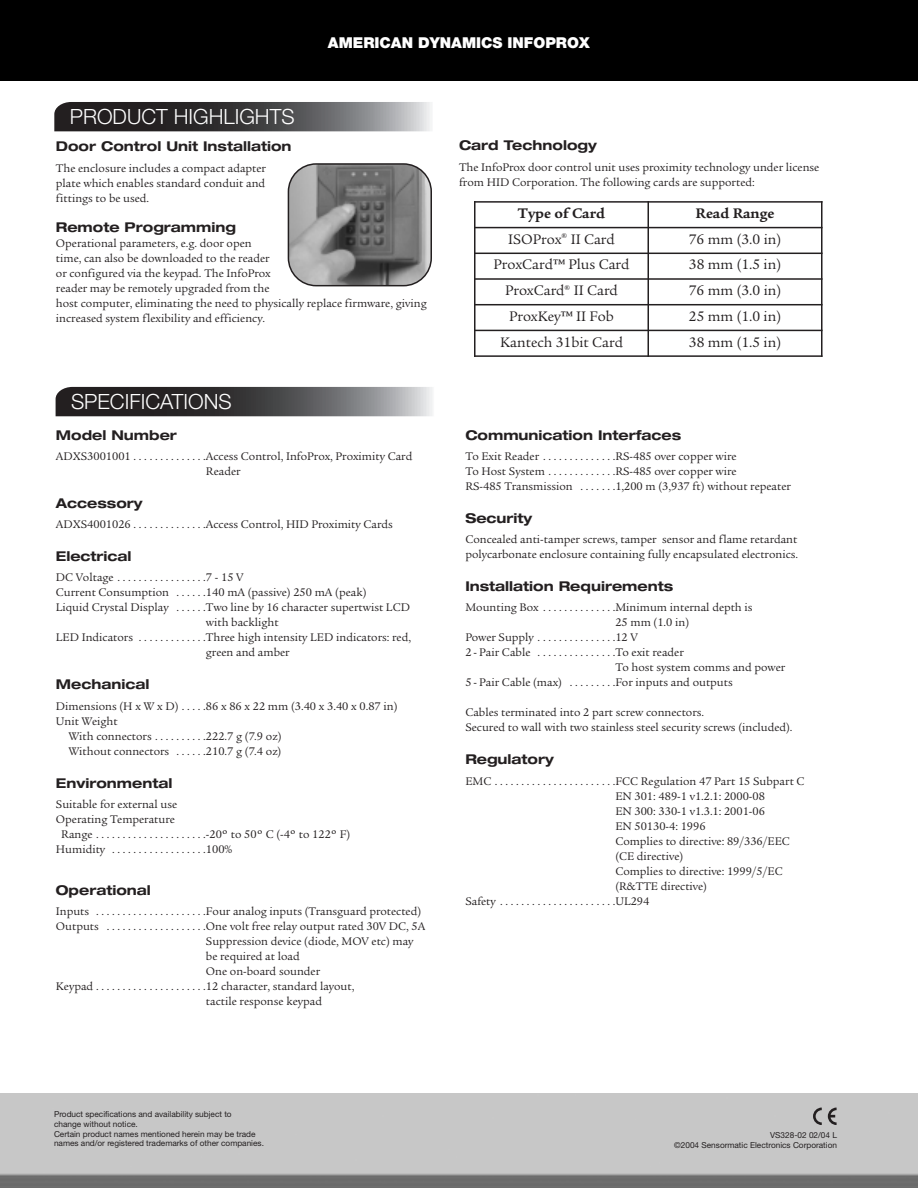
<style>
.page{position:relative;width:918px;height:1188px;background:#fff}
.page>*{position:absolute;margin:0;border:0;box-sizing:border-box;transform-origin:0 0}
.t1{font:300 21px "Helvetica Neue";color:#fff}
.t2{font:15px "Legacy Serif";color:#231f20}
.t3{font:900 15px "Helvetica Neue";color:#fff}
.t4{font:700 15px "Legacy Serif";color:#231f20}
.t5{font:700 expanded 13.5px "Helvetica Neue";color:#231f20}
.t6{font:12px/15px "Legacy Serif";color:#231f20}
.t7{font:8.25px/9.8px "Helvetica Neue";color:#231f20}
</style>
<div class="page">
<svg style="left:56px;top:387px;width:377px;height:29px;background:#525153"></svg>
<div style="left:0;top:0;width:918px;height:81px;background:#000"></div>
<svg style="left:813px;top:1108px;width:9px;height:17px"></svg>
<svg style="left:828px;top:1108px;width:9px;height:17px"></svg>
<svg style="left:54px;top:102px;width:378px;height:29px;background:#525153"></svg>
<hr style="left:474px;top:201px;width:2px;height:156px;background:#231f20">
<hr style="left:648px;top:201px;width:1px;height:156px;background:#231f20">
<hr style="left:821px;top:201px;width:2px;height:156px;background:#231f20">
<hr style="left:474px;top:201px;width:349px;height:2px;background:#231f20">
<hr style="left:474px;top:227px;width:349px;height:1px;background:#231f20">
<hr style="left:474px;top:253px;width:349px;height:1px;background:#231f20">
<hr style="left:474px;top:278px;width:349px;height:2px;background:#231f20">
<hr style="left:474px;top:304px;width:349px;height:1px;background:#231f20">
<hr style="left:474px;top:330px;width:349px;height:1px;background:#231f20">
<hr style="left:474px;top:355px;width:349px;height:2px;background:#231f20">
<svg style="left:288px;top:163px;width:144px;height:123px;background:#848383"></svg>
<h1 class="t1" style="left:70px;top:109px;width:226px">PRODUCT HIGHLIGHTS</h1>
<p class="t3" style="left:328px;top:37px;width:264px">AMERICAN DYNAMICS INFOPROX</p>
<p class="t5" style="left:56px;top:141px;width:237px">Door Control Unit Installation</p>
<p class="t6" style="left:56px;top:161px;width:212px;text-align:justify">The enclosure includes a compact adapter plate which enables standard conduit and fittings to be used.</p>
<p class="t5" style="left:56px;top:222px;width:181px">Remote Programming</p>
<p class="t6" style="left:56px;top:236px;width:372px">Operational parameters, e.g. door open<br>time, can also be downloaded to the reader<br>or configured via the keypad. The InfoProx<br>reader may be remotely upgraded from the<br>host computer, eliminating the need to physically replace firmware, giving increased system flexibility and efficiency.</p>
<h1 class="t1" style="left:71px;top:394px;width:162px">SPECIFICATIONS</h1>
<p class="t5" style="left:56px;top:430px;width:122px">Model Number</p>
<p class="t6" style="left:206px;top:450px;width:208px;text-indent:-150px">ADXS3001001 . . . . . . . . . . . . . .Access Control, InfoProx, Proximity Card<br>Reader</p>
<p class="t5" style="left:56px;top:498px;width:88px">Accessory</p>
<p class="t6" style="left:56px;top:518px;width:338px">ADXS4001026 . . . . . . . . . . . . . .Access Control, HID Proximity Cards</p>
<p class="t5" style="left:56px;top:551px;width:77px">Electrical</p>
<p class="t6" style="left:56px;top:571px;width:189px">DC Voltage . . . . . . . . . . . . . . . . .7 - 15 V</p>
<p class="t6" style="left:56px;top:586px;width:312px">Current Consumption . . . . . .140 mA (passive) 250 mA (peak)</p>
<p class="t6" style="left:56px;top:601px;width:356px">Liquid Crystal Display . . . . . .Two line by 16 character supertwist LCD</p>
<p class="t6" style="left:206px;top:616px;width:74px">with backlight</p>
<p class="t6" style="left:56px;top:631px;width:357px">LED Indicators . . . . . . . . . . . . .Three high intensity LED indicators: red,</p>
<p class="t6" style="left:206px;top:646px;width:85px">green and amber</p>
<p class="t5" style="left:56px;top:680px;width:95px">Mechanical</p>
<p class="t6" style="left:56px;top:700px;width:343px">Dimensions (H x W x D) . . . . .86 x 86 x 22 mm (3.40 x 3.40 x 0.87 in)</p>
<p class="t6" style="left:56px;top:715px;width:63px">Unit Weight</p>
<p class="t6" style="left:68px;top:730px;width:215px">With connectors . . . . . . . . . .222.7 g (7.9 oz)</p>
<p class="t6" style="left:68px;top:745px;width:215px">Without connectors . . . . . .210.7 g (7.4 oz)</p>
<p class="t5" style="left:56px;top:778px;width:118px">Environmental</p>
<p class="t6" style="left:56px;top:798px;width:123px">Suitable for external use</p>
<p class="t6" style="left:56px;top:813px;width:121px">Operating Temperature</p>
<p class="t6" style="left:61px;top:828px;width:290px">Range . . . . . . . . . . . . . . . . . . . . .-20º to 50º C (-4º to 122º F)</p>
<p class="t6" style="left:56px;top:843px;width:178px">Humidity . . . . . . . . . . . . . . . . . .100%</p>
<p class="t5" style="left:56px;top:885px;width:96px">Operational</p>
<p class="t6" style="left:56px;top:905px;width:367px">Inputs . . . . . . . . . . . . . . . . . . . . .Four analog inputs (Transguard protected)</p>
<p class="t6" style="left:56px;top:920px;width:371px">Outputs . . . . . . . . . . . . . . . . . . .One volt free relay output rated 30V DC, 5A</p>
<p class="t6" style="left:206px;top:935px;width:209px">Suppression device (diode, MOV etc) may</p>
<p class="t6" style="left:206px;top:950px;width:95px">be required at load</p>
<p class="t6" style="left:206px;top:965px;width:116px">One on-board sounder</p>
<p class="t6" style="left:56px;top:980px;width:300px">Keypad . . . . . . . . . . . . . . . . . . . . .12 character, standard layout,</p>
<p class="t6" style="left:206px;top:995px;width:118px">tactile response keypad</p>
<p class="t5" style="left:459px;top:141px;width:139px">Card Technology</p>
<p class="t6" style="left:459px;top:161px;width:362px">The InfoProx door control unit uses proximity technology under license from HID Corporation. The following cards are supported:</p>
<p class="t4" style="left:518px;top:208px;width:89px">Type of Card</p>
<p class="t4" style="left:696px;top:208px;width:80px">Read Range</p>
<p class="t2" style="left:508px;top:233px;width:108px">ISOProx<sup>®</sup> II Card</p>
<p class="t2" style="left:689px;top:233px;width:94px">76 mm (3.0 in)</p>
<p class="t2" style="left:494px;top:259px;width:137px">ProxCard™ Plus Card</p>
<p class="t2" style="left:689px;top:259px;width:94px">38 mm (1.5 in)</p>
<p class="t2" style="left:505px;top:285px;width:114px">ProxCard<sup>®</sup> II Card</p>
<p class="t2" style="left:689px;top:285px;width:94px">76 mm (3.0 in)</p>
<p class="t2" style="left:509px;top:310px;width:106px">ProxKey™ II Fob</p>
<p class="t2" style="left:689px;top:310px;width:94px">25 mm (1.0 in)</p>
<p class="t2" style="left:500px;top:336px;width:125px">Kantech 31bit Card</p>
<p class="t2" style="left:689px;top:336px;width:94px">38 mm (1.5 in)</p>
<p class="t5" style="left:465px;top:430px;width:217px">Communication Interfaces</p>
<p class="t6" style="left:465px;top:450px;width:327px">To Exit Reader . . . . . . . . . . . . . .RS-485 over copper wire<br>To Host System . . . . . . . . . . . . .RS-485 over copper wire<br>RS-485 Transmission . . . . . . .1,200 m (3,937 ft) without repeater</p>
<p class="t5" style="left:465px;top:513px;width:68px">Security</p>
<p class="t6" style="left:465px;top:533px;width:334px">Concealed anti-tamper screws, tamper sensor and flame retardant polycarbonate enclosure containing fully encapsulated electronics.</p>
<p class="t5" style="left:465px;top:581px;width:209px">Installation Requirements</p>
<p class="t6" style="left:465px;top:601px;width:289px">Mounting Box . . . . . . . . . . . . . .Minimum internal depth is</p>
<p class="t6" style="left:615px;top:616px;width:75px">25 mm (1.0 in)</p>
<p class="t6" style="left:465px;top:631px;width:174px">Power Supply . . . . . . . . . . . . . . .12 V</p>
<p class="t6" style="left:465px;top:646px;width:220px">2 - Pair Cable . . . . . . . . . . . . . . .To exit reader</p>
<p class="t6" style="left:615px;top:661px;width:171px">To host system comms and power</p>
<p class="t6" style="left:465px;top:676px;width:269px">5 - Pair Cable (max) . . . . . . . . .For inputs and outputs</p>
<p class="t6" style="left:465px;top:706px;width:329px">Cables terminated into 2 part screw connectors.<br>Secured to wall with two stainless steel security screws (included).</p>
<p class="t5" style="left:465px;top:755px;width:90px">Regulatory</p>
<p class="t6" style="left:465px;top:775px;width:341px">EMC . . . . . . . . . . . . . . . . . . . . . . .FCC Regulation 47 Part 15 Subpart C</p>
<p class="t6" style="left:615px;top:790px;width:151px">EN 301: 489-1 v1.2.1: 2000-08</p>
<p class="t6" style="left:615px;top:805px;width:151px">EN 300: 330-1 v1.3.1: 2001-06</p>
<p class="t6" style="left:615px;top:820px;width:92px">EN 50130-4: 1996</p>
<p class="t6" style="left:615px;top:835px;width:176px">Complies to directive: 89/336/EEC</p>
<p class="t6" style="left:615px;top:850px;width:69px">(CE directive)</p>
<p class="t6" style="left:615px;top:865px;width:169px">Complies to directive: 1999/5/EC</p>
<p class="t6" style="left:615px;top:880px;width:93px">(R&amp;TTE directive)</p>
<p class="t6" style="left:465px;top:895px;width:186px">Safety . . . . . . . . . . . . . . . . . . . . . .UL294</p>
<p class="t7" style="left:54px;top:1110px;width:211px">Product specifications and availability subject to<br>change without notice.<br>Certain product names mentioned herein may be trade names and/or registered trademarks of other companies.</p>
<p class="t7" style="left:674px;top:1131px;width:164px;text-align:right">VS328-02 02/04 L<br>©2004 Sensormatic Electronics Corporation</p>
</div>
